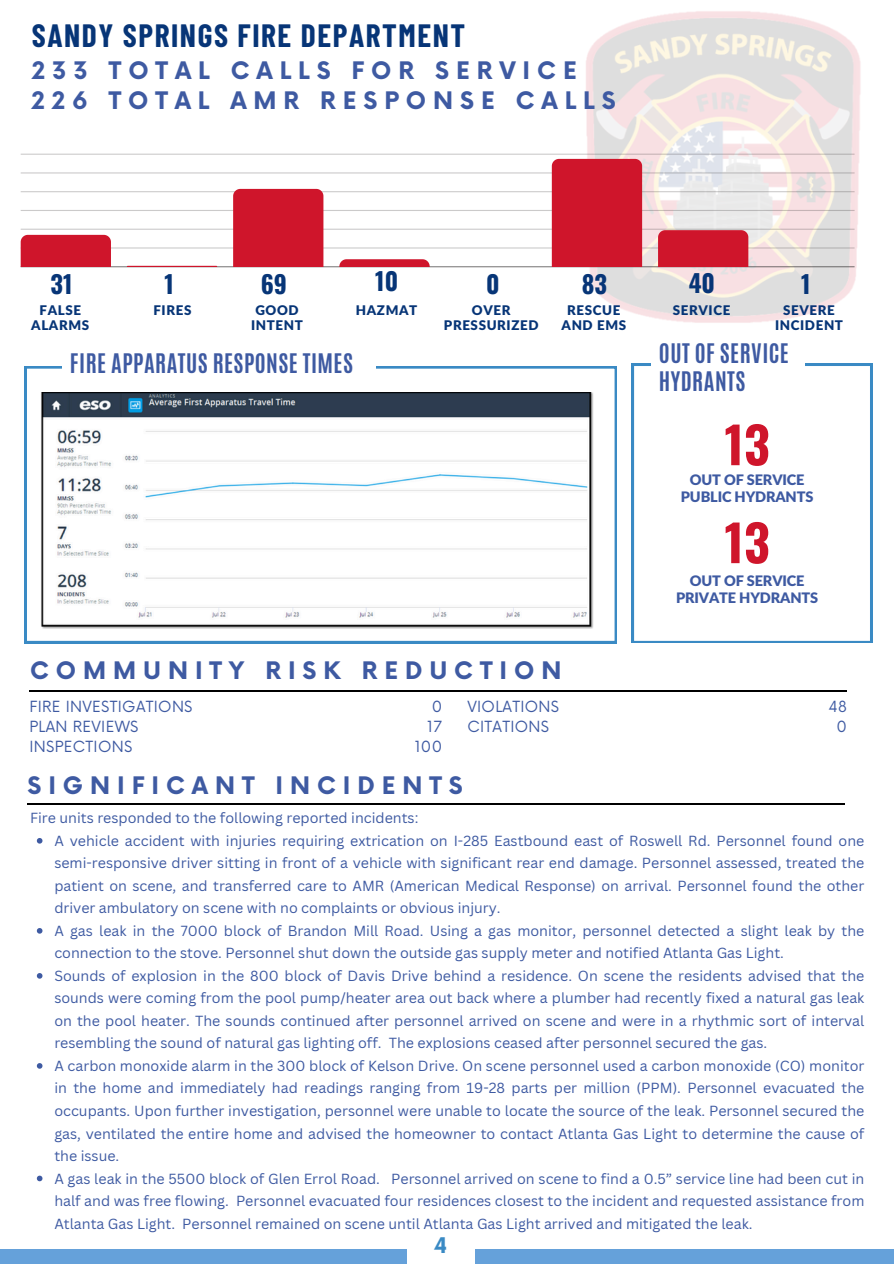
<style>
.page{position:relative;width:894px;height:1264px;background:#fff}
.page>*{position:absolute;margin:0;border:0;box-sizing:border-box;transform-origin:0 0}
.t1{font:700 50.1px "Oswald";color:#cf152b}
.t2{font:700 31.5px "Barlow Condensed";letter-spacing:.05em;color:#073577}
.t3{font:700 24.45px "Oswald";color:#073577}
.t4{font:700 23.55px "Now";letter-spacing:.295em;color:#3e5aa2}
.t5{font:700 22.5px/28.2px "Antonio";letter-spacing:.02em;color:#3e5aa2}
.t6{font:700 21px "Now";color:#3a8ac4}
.t7{font:15px/20.2px "Now";letter-spacing:.02em;color:#3e5aa2}
.t8{font:900 14.55px/16.8px "Lato Latin";letter-spacing:-.01em;color:#3e5aa2;text-align:center}
.t9{font:14.25px/22.5px "Canva Sans";color:#3e5aa2;text-align:justify}
.t10{font:900 13.35px/15.6px "Lato Latin";letter-spacing:.045em;color:#073577;text-align:center}
</style>
<div class="page">
<div style="left:0;top:1248px;width:893px;height:15px;background:#65a1da"></div>
<hr style="left:29px;top:690px;width:817px;height:2px;background:#000">
<div style="left:407px;top:1226px;width:67px;height:37px;background:#fff"></div>
<hr style="left:27px;top:803px;width:817px;height:2px;background:#000">
<svg style="left:631px;top:364px;width:241px;height:279px"></svg>
<svg style="left:25px;top:366px;width:591px;height:277px"></svg>
<svg style="left:651px;top:364px;width:153px;height:45px"></svg>
<img style="left:572px;top:11px;width:289px;height:312px">
<hr style="left:21px;top:266px;width:833px;height:1px;background:#302d2e;opacity:.6">
<hr style="left:21px;top:247px;width:833px;height:1px;background:#302d2e;opacity:.25">
<hr style="left:21px;top:229px;width:833px;height:1px;background:#302d2e;opacity:.25">
<hr style="left:21px;top:210px;width:833px;height:1px;background:#302d2e;opacity:.25">
<hr style="left:21px;top:191px;width:833px;height:1px;background:#302d2e;opacity:.25">
<hr style="left:21px;top:172px;width:833px;height:1px;background:#302d2e;opacity:.25">
<hr style="left:21px;top:154px;width:833px;height:1px;background:#302d2e;opacity:.25">
<div style="left:21px;top:235px;width:90px;height:32px;background:#cf152b"></div>
<svg style="left:127px;top:266px;width:90px;height:1px"></svg>
<div style="left:233px;top:189px;width:90px;height:78px;background:#cf152b"></div>
<svg style="left:339px;top:259px;width:90px;height:8px"></svg>
<div style="left:551px;top:159px;width:91px;height:108px;background:#cf152b"></div>
<div style="left:658px;top:230px;width:90px;height:37px;background:#cf152b"></div>
<svg style="left:62px;top:366px;width:313px;height:26px"></svg>
<img style="left:40px;top:392px;width:554px;height:236px">
<svg style="left:37px;top:838px;width:5px;height:5px"></svg>
<svg style="left:37px;top:928px;width:5px;height:5px"></svg>
<svg style="left:37px;top:973px;width:5px;height:5px"></svg>
<svg style="left:37px;top:1063px;width:5px;height:5px"></svg>
<svg style="left:37px;top:1175px;width:5px;height:6px"></svg>
<p class="t2" style="left:32px;top:16px;width:435px">SANDY SPRINGS FIRE DEPARTMENT</p>
<h3 class="t4" style="left:32px;top:58px;width:546px">233 TOTAL CALLS FOR SERVICE</h3>
<p class="t4" style="left:31px;top:88px;width:585px">226 TOTAL AMR RESPONSE CALLS</p>
<p class="t3" style="left:51px;top:265px;width:24px">31</p>
<h2 class="t3" style="left:164px;top:265px;width:11px">1</h2>
<h4 class="t3" style="left:261px;top:265px;width:28px">69</h4>
<h5 class="t3" style="left:375px;top:261px;width:24px">10</h5>
<h5 class="t3" style="left:486px;top:265px;width:15px">0</h5>
<h4 class="t3" style="left:581px;top:265px;width:27px">83</h4>
<h5 class="t3" style="left:688px;top:264px;width:28px">40</h5>
<h2 class="t3" style="left:801px;top:265px;width:11px">1</h2>
<h3 class="t10" style="left:31px;top:303px;width:59px">FALSE<br>ALARMS</h3>
<p class="t10" style="left:774px;top:303px;width:69px">SEVERE<br>INCIDENT</p>
<p class="t10" style="left:153px;top:303px;width:39px">FIRES</p>
<p class="t10" style="left:444px;top:303px;width:96px">OVER<br>PRESSURIZED</p>
<p class="t10" style="left:561px;top:303px;width:66px">RESCUE<br>AND EMS</p>
<p class="t10" style="left:255px;top:303px;width:45px">GOOD</p>
<h2 class="t10" style="left:356px;top:303px;width:63px">HAZMAT</h2>
<h2 class="t10" style="left:672px;top:303px;width:59px">SERVICE</h2>
<p class="t10" style="left:251px;top:318px;width:53px">INTENT</p>
<p class="t5" style="left:70px;top:349px;width:284px">FIRE APPARATUS RESPONSE TIMES</p>
<p class="t5" style="left:658px;top:339px;width:131px">OUT OF SERVICE<br>HYDRANTS</p>
<p class="t1" style="left:724px;top:405px;width:47px">13</p>
<p class="t8" style="left:680px;top:472px;width:134px">OUT OF SERVICE<br>PUBLIC HYDRANTS</p>
<p class="t1" style="left:724px;top:503px;width:47px">13</p>
<p class="t8" style="left:676px;top:573px;width:143px">OUT OF SERVICE<br>PRIVATE HYDRANTS</p>
<h1 class="t4" style="left:30px;top:658px;width:532px">COMMUNITY RISK REDUCTION</h1>
<h2 class="t7" style="left:415px;top:696px;width:29px;text-align:right">0<br>17<br>100</h2>
<h2 class="t7" style="left:828px;top:696px;width:20px;text-align:center">48<br>0</h2>
<p class="t7" style="left:29px;top:696px;width:164px">FIRE INVESTIGATIONS<br>PLAN REVIEWS<br>INSPECTIONS</p>
<p class="t7" style="left:467px;top:696px;width:93px">VIOLATIONS<br>CITATIONS</p>
<p class="t4" style="left:28px;top:772px;width:436px">SIGNIFICANT INCIDENTS</p>
<p class="t9" style="left:30px;top:806px;width:390px">Fire units responded to the following reported incidents:</p>
<p class="t9" style="left:54px;top:829px;width:811px">A vehicle accident with injuries requiring extrication on I-285 Eastbound east of Roswell Rd. Personnel found one semi-responsive driver sitting in front of a vehicle with significant rear end damage. Personnel assessed, treated the patient on scene, and transferred care to AMR (American Medical Response) on arrival. Personnel found the other driver ambulatory on scene with no complaints or obvious injury.</p>
<p class="t9" style="left:54px;top:919px;width:811px">A gas leak in the 7000 block of Brandon Mill Road. Using a gas monitor, personnel detected a slight leak by the connection to the stove. Personnel shut down the outside gas supply meter and notified Atlanta Gas Light.</p>
<p class="t9" style="left:54px;top:964px;width:811px">Sounds of explosion in the 800 block of Davis Drive behind a residence. On scene the residents advised that the sounds were coming from the pool pump/heater area out back where a plumber had recently fixed a natural gas leak on the pool heater. The sounds continued after personnel arrived on scene and were in a rhythmic sort of interval resembling the sound of natural gas lighting off. The explosions ceased after personnel secured the gas.</p>
<p class="t9" style="left:54px;top:1054px;width:811px">A carbon monoxide alarm in the 300 block of Kelson Drive. On scene personnel used a carbon monoxide (CO) monitor in the home and immediately had readings ranging from 19-28 parts per million (PPM). Personnel evacuated the occupants. Upon further investigation, personnel were unable to locate the source of the leak. Personnel secured the gas, ventilated the entire home and advised the homeowner to contact Atlanta Gas Light to determine the cause of the issue.</p>
<p class="t9" style="left:54px;top:1166px;width:811px">A gas leak in the 5500 block of Glen Errol Road. Personnel arrived on scene to find a 0.5” service line had been cut in half and was free flowing. Personnel evacuated four residences closest to the incident and requested assistance from Atlanta Gas Light. Personnel remained on scene until Atlanta Gas Light arrived and mitigated the leak.</p>
<p class="t6" style="left:434px;top:1234px;width:15px">4</p>
</div>
